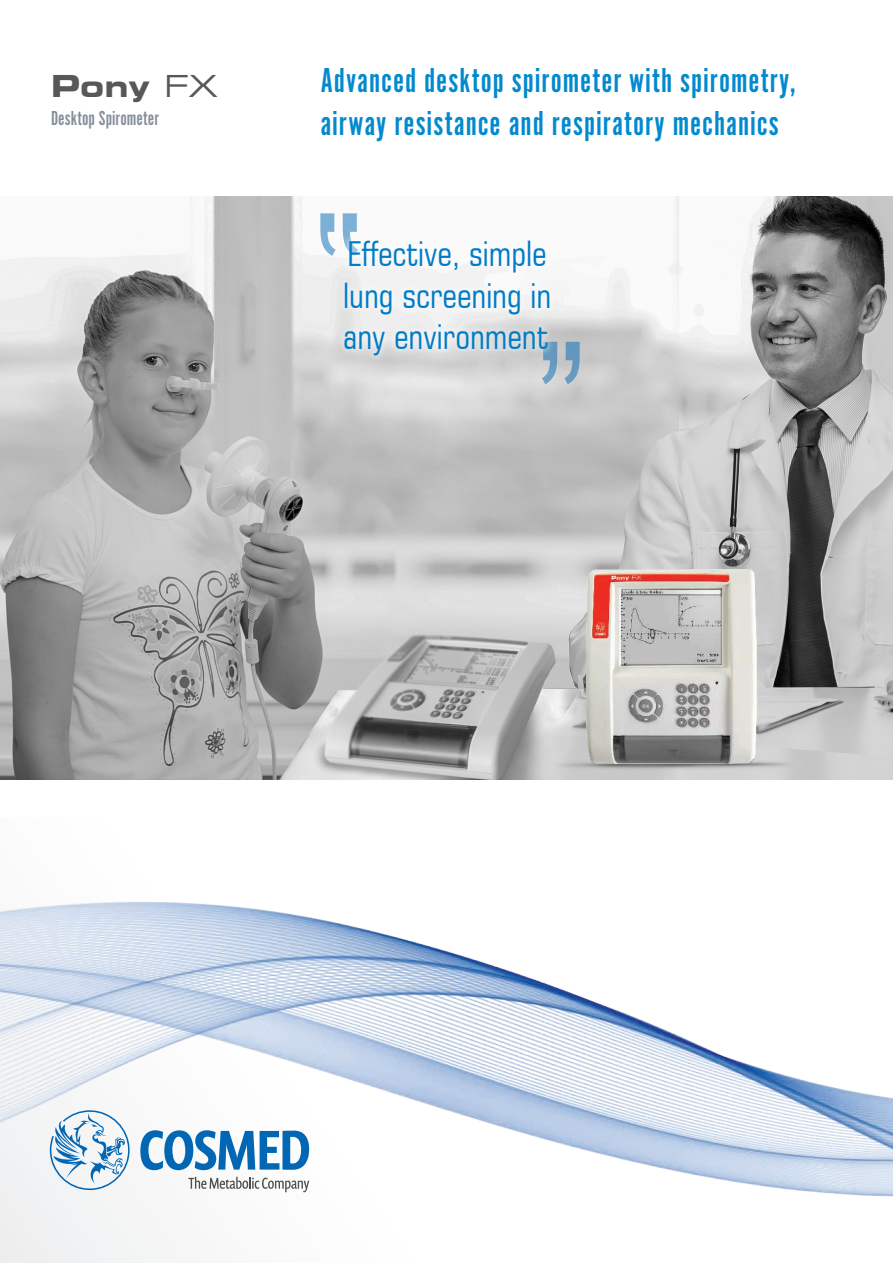
<style>
.page{position:relative;width:893px;height:1263px;background:#fff}
.page>*{position:absolute;margin:0;border:0;box-sizing:border-box;transform-origin:0 0}
.Sub_Title_Cover{font:36px/43.2px "Alternate Got No 1 D";letter-spacing:.025em;color:#038ace}
.Slogan_Phrase{font:condensed 34.5px/41.4px "Square 721 BT";color:#007cc7}
.Product_name{font:700 expanded 30px "Square 721 BT";color:#57585a}
.Category{font:21px "Alternate Got No 1 D";letter-spacing:.005em;color:#848f99}
.s1{font-weight:400}
</style>
<div class="page">
<img style="left:0;top:902px;width:893px;height:351px">
<svg style="left:140px;top:1130px;width:169px;height:40px"></svg>
<svg style="left:50px;top:1110px;width:80px;height:80px"></svg>
<svg style="left:188px;top:1177px;width:121px;height:15px"></svg>
<img style="left:0;top:196px;width:893px;height:584px">
<svg style="left:320px;top:213px;width:16px;height:43px"></svg>
<svg style="left:343px;top:213px;width:15px;height:20px"></svg>
<svg style="left:564px;top:342px;width:16px;height:42px"></svg>
<svg style="left:542px;top:363px;width:15px;height:21px"></svg>
<div style="left:337px;top:233px;width:221px;height:130px;background:#fff;opacity:.4"></div>
<img style="left:539px;top:564px;width:265px;height:216px">
<p class="Product_name" style="left:51px;top:68px;width:168px">Pony <span class="s1">FX</span></p>
<p class="Category" style="left:51px;top:107px;width:109px">Desktop Spirometer</p>
<p class="Sub_Title_Cover" style="left:320px;top:59px;width:477px">Advanced desktop spirometer with spirometry, airway resistance and respiratory mechanics</p>
<p class="Slogan_Phrase" style="left:343px;top:233px;width:210px">Effective, simple lung screening in any environment</p>
</div>
